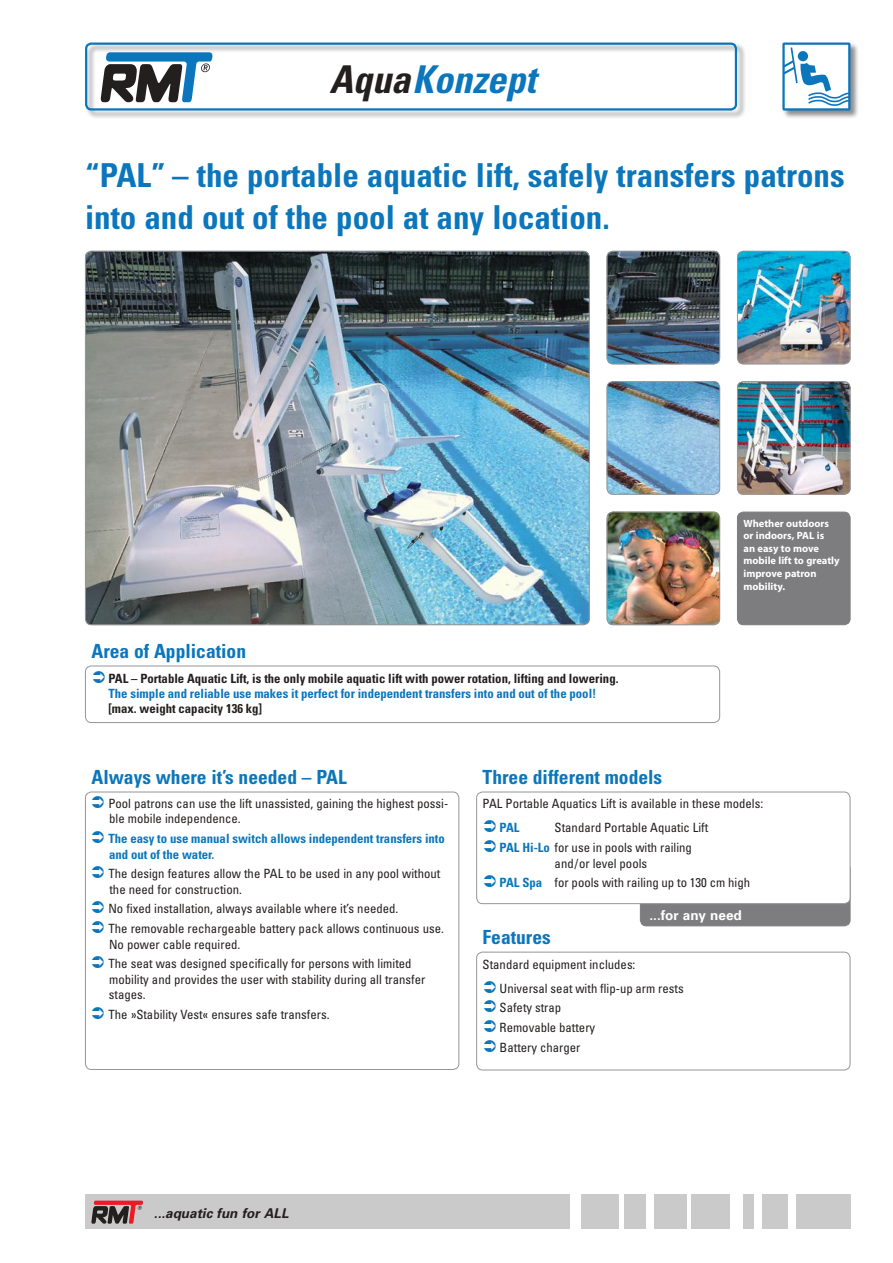
<style>
.page{position:relative;width:893px;height:1263px;background:#fff}
.page>*{position:absolute;margin:0;border:0;box-sizing:border-box;transform-origin:0 0}
.t1{font:italic 700 condensed 38.4px "Univers";color:#0b76bc}
.t2{font:700 condensed 33px/42px "Univers";color:#0b76bc}
.t3{font:700 condensed 19.5px "Univers";color:#0b76bc}
.t4{font:italic 700 13.5px "Univers";color:#241f1f}
.t5{font:700 13.5px "Univers";color:#fff}
.t6{font:condensed 12.75px/19.8px "Univers";color:#241f1f}
.t7{font:700 condensed 12.75px/15.3px "Univers";color:#0b76bc}
.t8{font:700 condensed 12.75px "Univers";color:#241f1f}
.t9{font:700 10.5px/12.6px "Myriad Pro";color:#fff}
.s1{color:#241f1f}
.s2{font-weight:700;color:#0b76bc}
</style>
<div class="page">
<img style="left:85px;top:251px;width:505px;height:374px">
<div style="left:640px;top:862px;width:210px;height:64px;background:#7d7c7e;border-radius:6px"></div>
<div style="left:640px;top:862px;width:210px;height:64px;border:1px solid #7d7c7e;border-radius:6px"></div>
<div style="left:85px;top:42px;width:661px;height:78px;background:#241f1f;opacity:.5"></div>
<div style="left:85px;top:43px;width:652px;height:68px;border:2px solid #0b76bc;border-radius:5px"></div>
<div style="left:85px;top:792px;width:374px;height:278px;border:1px solid #969698;border-radius:6px"></div>
<div style="left:85px;top:666px;width:635px;height:57px;border:1px solid #969698;border-radius:6px"></div>
<div style="left:477px;top:792px;width:373px;height:112px;background:#fff;border-radius:6px"></div>
<div style="left:476px;top:792px;width:374px;height:112px;border:1px solid #969698;border-radius:6px"></div>
<div style="left:476px;top:952px;width:374px;height:118px;border:1px solid #969698;border-radius:6px"></div>
<img style="left:737px;top:381px;width:113px;height:114px">
<div style="left:737px;top:381px;width:113px;height:114px;border:1px solid #969698;border-radius:6px"></div>
<img style="left:737px;top:251px;width:113px;height:113px">
<div style="left:737px;top:251px;width:113px;height:113px;border:1px solid #969698;border-radius:6px"></div>
<div style="left:737px;top:512px;width:113px;height:113px;background:#7d7c7e;border-radius:6px"></div>
<div style="left:737px;top:512px;width:113px;height:113px;border:1px solid #7d7c7e;border-radius:6px"></div>
<svg style="left:101px;top:52px;width:111px;height:50px"></svg>
<div style="left:782px;top:42px;width:77px;height:78px;background:#241f1f;opacity:.51"></div>
<svg style="left:782px;top:43px;width:68px;height:68px"></svg>
<div style="left:798px;top:51px;width:10px;height:10px;background:#0b76bc;border-radius:50%"></div>
<img style="left:607px;top:251px;width:113px;height:113px">
<div style="left:607px;top:251px;width:113px;height:113px;border:1px solid #969698;border-radius:6px"></div>
<img style="left:607px;top:381px;width:113px;height:114px">
<div style="left:607px;top:381px;width:113px;height:114px;border:1px solid #969698;border-radius:6px"></div>
<img style="left:607px;top:512px;width:113px;height:113px">
<div style="left:607px;top:512px;width:113px;height:113px;border:1px solid #969698;border-radius:6px"></div>
<div style="left:85px;top:1195px;width:765px;height:34px;background:#cbcacb"></div>
<div style="left:646px;top:1182px;width:8px;height:47px;background:#fff"></div>
<div style="left:788px;top:1182px;width:8px;height:47px;background:#fff"></div>
<div style="left:619px;top:1182px;width:5px;height:47px;background:#fff"></div>
<div style="left:570px;top:1182px;width:11px;height:47px;background:#fff"></div>
<div style="left:730px;top:1182px;width:13px;height:47px;background:#fff"></div>
<hr style="left:687px;top:1182px;width:3px;height:47px;background:#fff">
<div style="left:754px;top:1182px;width:8px;height:47px;background:#fff"></div>
<svg style="left:91px;top:1200px;width:52px;height:24px"></svg>
<h1 class="t1" style="left:330px;top:56px;width:208px"><span class="s1">Aqua</span>Konzept</h1>
<h2 class="t2" style="left:85px;top:154px;width:761px">“PAL” – the portable aquatic lift, safely transfers patrons into and out of the pool at any location.</h2>
<h3 class="t3" style="left:91px;top:639px;width:156px">Area of Application</h3>
<p class="t8" style="left:108px;top:670px;width:512px">PAL – Portable Aquatic Lift, is the only mobile aquatic lift with power rotation, lifting and lowering.</p>
<p class="t7" style="left:108px;top:685px;width:489px">The simple and reliable use makes it perfect for independent transfers into and out of the pool!</p>
<p class="t8" style="left:108px;top:701px;width:155px">[max. weight capacity 136 kg]</p>
<p class="t9" style="left:743px;top:516px;width:98px">Whether outdoors or indoors, PAL is<br>an easy to move mobile lift to greatly improve patron mobility.</p>
<h3 class="t3" style="left:91px;top:765px;width:257px">Always where it’s needed – PAL</h3>
<p class="t6" style="left:108px;top:796px;width:341px;line-height:15.3px">Pool patrons can use the lift unassisted, gaining the highest possi&shy;ble mobile independence.</p>
<p class="t7" style="left:108px;top:831px;width:338px">The easy to use manual switch allows independent transfers into and out of the water.</p>
<p class="t6" style="left:108px;top:866px;width:334px;line-height:15.3px">The design features allow the PAL to be used in any pool without the need for construction.</p>
<p class="t6" style="left:108px;top:899px;width:337px">No fixed installation, always available where it’s needed.<br>The removable rechargeable battery pack allows continuous use.</p>
<p class="t6" style="left:108px;top:934px;width:305px">No power cable required.<br>The seat was designed specifically for persons with limited</p>
<p class="t6" style="left:109px;top:971px;width:318px;line-height:15.3px">mobility and provides the user with stability during all transfer stages.</p>
<p class="t6" style="left:108px;top:1004px;width:223px">The »Stability Vest« ensures safe transfers.</p>
<h3 class="t3" style="left:483px;top:765px;width:181px">Three different models</h3>
<p class="t6" style="left:483px;top:794px;width:282px">PAL Portable Aquatics Lift is available in these models:</p>
<p class="t7" style="left:500px;top:820px;width:21px">PAL</p>
<p class="t6" style="left:500px;top:818px;width:210px;text-indent:55px">Standard Portable Aquatic Lift<br><span class="s2">PAL Hi-Lo</span> for use in pools with railing</p>
<p class="t6" style="left:500px;top:853px;width:252px;text-indent:55px">and/or level pools<br><span class="s2">PAL Spa</span> for pools with railing up to 130 cm high</p>
<p class="t5" style="left:649px;top:907px;width:94px">...for any need</p>
<h3 class="t3" style="left:483px;top:925px;width:70px">Features</h3>
<p class="t6" style="left:500px;top:952px;width:186px;line-height:24px;text-indent:-17px">Standard equipment includes:<br>Universal seat with flip-up arm rests</p>
<p class="t6" style="left:500px;top:997px;width:97px">Safety strap<br>Removable battery<br>Battery charger</p>
<p class="t4" style="left:154px;top:1205px;width:136px">...aquatic fun for ALL</p>
</div>
